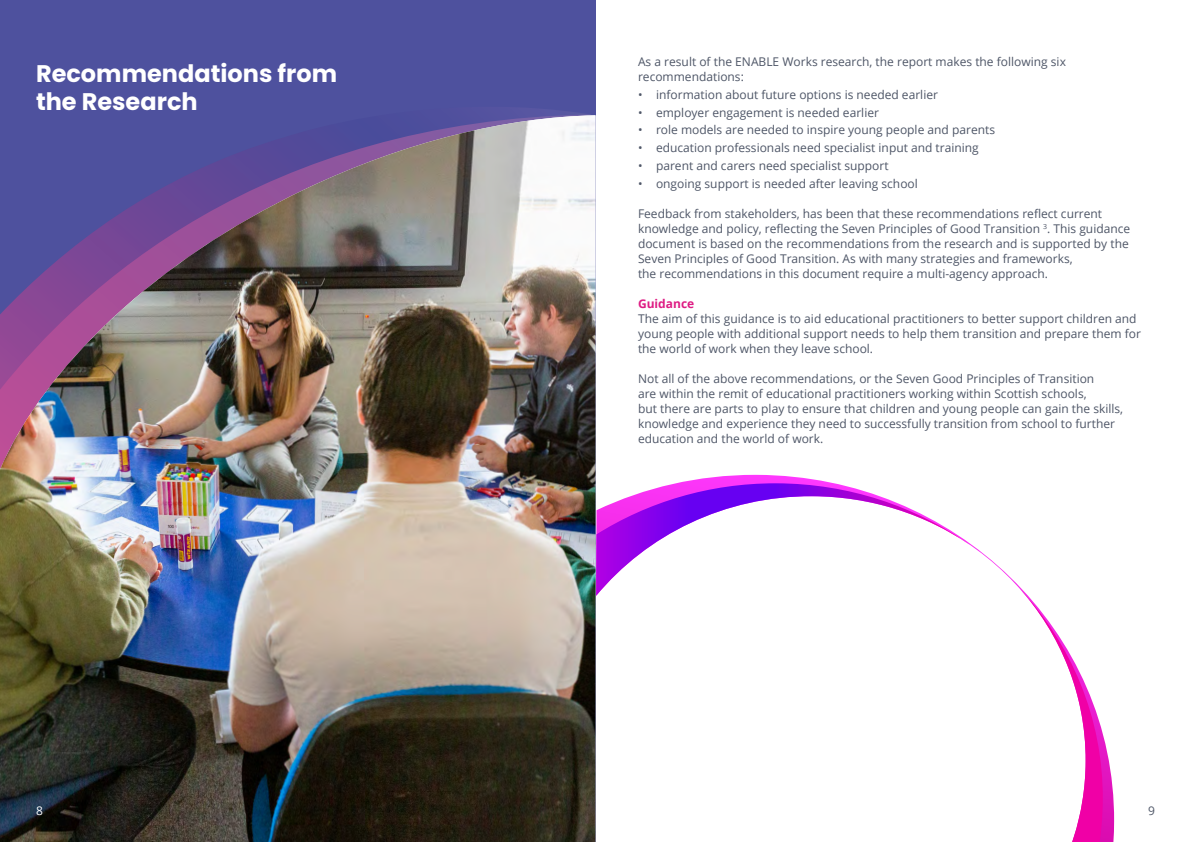
<style>
.page{position:relative;width:1191px;height:842px;background:#fff}
.page>*{position:absolute;margin:0;border:0;box-sizing:border-box;transform-origin:0 0}
.t1{font:700 24px/28px "Poppins";color:#fff}
.PStyle1{font:12px/15px "Open Sans";color:#4e5667}
.PStyle1-2{font:700 12px "Open Sans";color:#de1d84}
.PStyle1-3{font:12px "Open Sans";color:#fff}
</style>
<div class="page">
<svg style="left:678px;top:475px;width:437px;height:367px"></svg>
<svg style="left:1018px;top:587px;width:85px;height:255px"></svg>
<svg style="left:596px;top:483px;width:373px;height:113px"></svg>
<div style="left:0;top:0;width:595px;height:842px;background:#4e519e"></div>
<img style="left:0;top:115px;width:595px;height:727px">
<p class="t1" style="left:36px;top:60px;width:303px">Recommendations from the Research</p>
<p class="PStyle1" style="left:638px;top:54px;width:429px">As a result of the ENABLE Works research, the report makes the following six recommendations:</p>
<p class="PStyle1" style="left:638px;top:87px;width:301px">• information about future options is needed earlier</p>
<p class="PStyle1" style="left:638px;top:104px;width:242px">• employer engagement is needed earlier</p>
<p class="PStyle1" style="left:638px;top:122px;width:358px">• role models are needed to inspire young people and parents</p>
<p class="PStyle1" style="left:638px;top:140px;width:342px">• education professionals need specialist input and training</p>
<p class="PStyle1" style="left:638px;top:158px;width:252px">• parent and carers need specialist support</p>
<p class="PStyle1" style="left:638px;top:176px;width:281px">• ongoing support is needed after leaving school</p>
<p class="PStyle1" style="left:638px;top:206px;width:494px">Feedback from stakeholders, has been that these recommendations reflect current knowledge and policy, reflecting the Seven Principles of Good Transition <sup>3</sup>. This guidance document is based on the recommendations from the research and is supported by the Seven Principles of Good Transition. As with many strategies and frameworks,<br>the recommendations in this document require a multi-agency approach.</p>
<p class="PStyle1-2" style="left:638px;top:295px;width:58px">Guidance</p>
<p class="PStyle1" style="left:638px;top:311px;width:504px">The aim of this guidance is to aid educational practitioners to better support children and young people with additional support needs to help them transition and prepare them for the world of work when they leave school.</p>
<p class="PStyle1" style="left:638px;top:371px;width:486px">Not all of the above recommendations, or the Seven Good Principles of Transition<br>are within the remit of educational practitioners working within Scottish schools,<br>but there are parts to play to ensure that children and young people can gain the skills, knowledge and experience they need to successfully transition from school to further education and the world of work.</p>
<p class="PStyle1-3" style="left:36px;top:802px;width:8px">8</p>
<p class="PStyle1" style="left:1148px;top:803px;width:8px">9</p>
</div>
